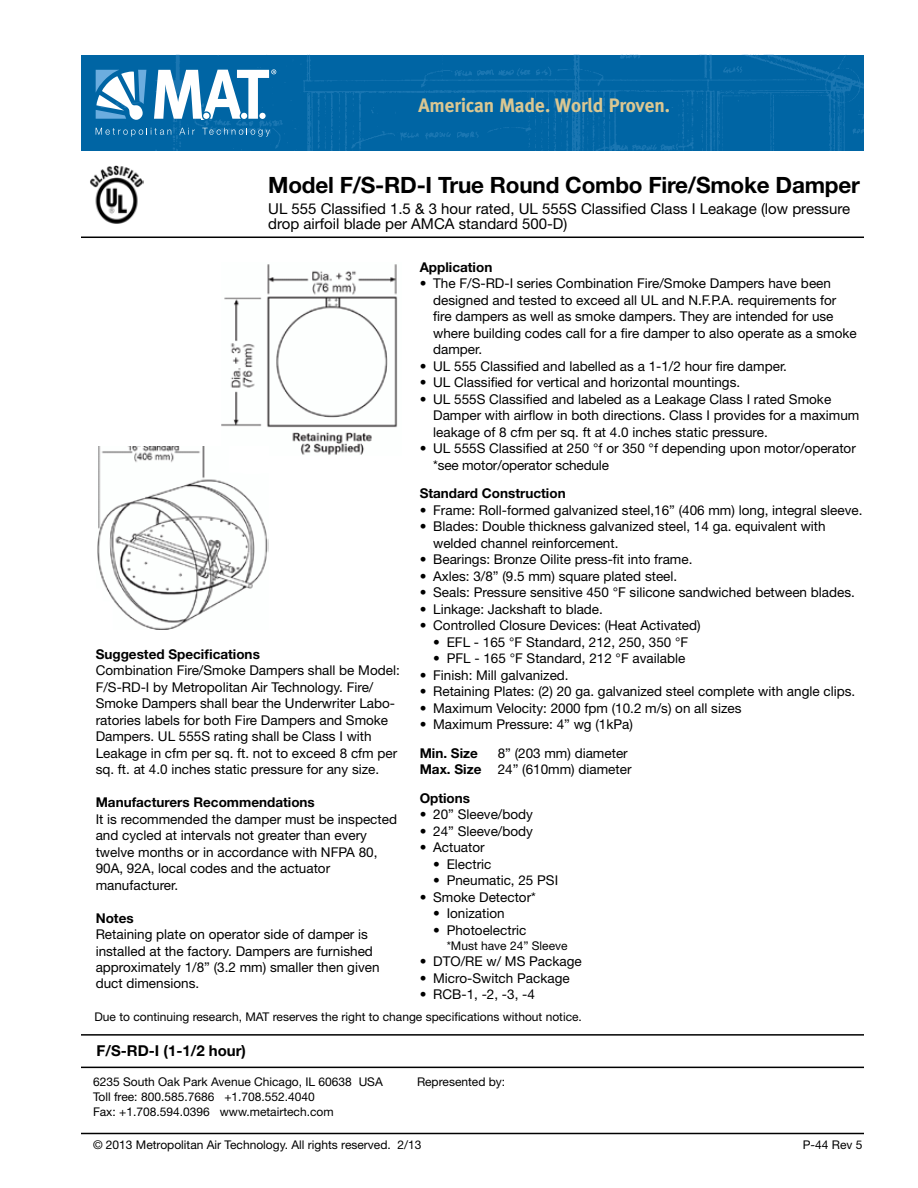
<style>
.page{position:relative;width:918px;height:1188px;background:#fff}
.page>*{position:absolute;margin:0;border:0;box-sizing:border-box;transform-origin:0 0}
.t1{font:700 22.5px "Helvetica Neue";letter-spacing:-.01em;color:#000}
.t2{font:700 19.5px "Meta";color:#dac792}
.t3{font:15px/15px "Helvetica Neue";color:#000}
.t4{font:700 15px "Helvetica Neue";color:#000}
.t5{font:13.5px/16.5px "Helvetica Neue";color:#000}
.t6{font:700 13.5px "Helvetica Neue";color:#000}
.t7{font:12px/15px "Helvetica Neue";color:#000}
.s1{font-weight:700}
</style>
<div class="page">
<img style="left:81px;top:54px;width:783px;height:97px">
<img style="left:90px;top:165px;width:54px;height:59px">
<hr style="left:81px;top:1133px;width:783px;height:1px;background:#000">
<hr style="left:81px;top:1067px;width:783px;height:1px;background:#000">
<hr style="left:81px;top:237px;width:783px;height:1px;background:#000">
<hr style="left:81px;top:1034px;width:783px;height:2px;background:#000">
<svg style="left:96px;top:128px;width:75px;height:9px"></svg>
<svg style="left:179px;top:128px;width:16px;height:7px"></svg>
<svg style="left:202px;top:128px;width:68px;height:9px"></svg>
<svg style="left:96px;top:70px;width:50px;height:50px"></svg>
<svg style="left:154px;top:69px;width:122px;height:51px"></svg>
<div style="left:259px;top:112px;width:7px;height:8px;background:#fff;border-radius:50%"></div>
<div style="left:258px;top:111px;width:9px;height:9px;border:1px solid #0065a4;border-radius:50%"></div>
<img style="left:222px;top:264px;width:176px;height:191px">
<img style="left:97px;top:447px;width:171px;height:183px">
<h2 class="t2" style="left:418px;top:94px;width:253px">American Made. World Proven.</h2>
<h1 class="t1" style="left:268px;top:171px;width:593px">Model F/S-RD-I True Round Combo Fire/Smoke Damper</h1>
<p class="t3" style="left:268px;top:201px;width:584px">UL 555 Classified 1.5 &amp; 3 hour rated, UL 555S Classified Class I Leakage (low pressure drop airfoil blade per AMCA standard 500-D)</p>
<p class="t6" style="left:96px;top:645px;width:166px">Suggested Specifications</p>
<p class="t5" style="left:96px;top:662px;width:306px">Combination Fire/Smoke Dampers shall be Model:<br>F/S-RD-I by Metropolitan Air Technology. Fire/ Smoke Dampers shall bear the Underwriter Labo&shy;ratories labels for both Fire Dampers and Smoke Dampers. UL 555S rating shall be Class I with Leakage in cfm per sq. ft. not to exceed 8 cfm per sq. ft. at 4.0 inches static pressure for any size.</p>
<p class="t6" style="left:96px;top:794px;width:221px">Manufacturers Recommendations</p>
<p class="t5" style="left:96px;top:810px;width:303px">It is recommended the damper must be inspected and cycled at intervals not greater than every twelve months or in accordance with NFPA 80, 90A, 92A, local codes and the actuator manufacturer.</p>
<p class="t6" style="left:96px;top:909px;width:40px">Notes</p>
<p class="t5" style="left:96px;top:926px;width:285px">Retaining plate on operator side of damper is installed at the factory. Dampers are furnished approximately 1/8” (3.2 mm) smaller then given duct dimensions.</p>
<p class="t6" style="left:420px;top:259px;width:74px">Application</p>
<p class="t5" style="left:433px;top:275px;width:425px;text-indent:-14px">• The F/S-RD-I series Combination Fire/Smoke Dampers have been designed and tested to exceed all UL and N.F.P.A. requirements for fire dampers as well as smoke dampers. They are intended for use where building codes call for a fire damper to also operate as a smoke damper.</p>
<p class="t5" style="left:420px;top:357px;width:369px">• UL 555 Classified and labelled as a 1-1/2 hour fire damper.</p>
<p class="t5" style="left:420px;top:374px;width:322px">• UL Classified for vertical and horizontal mountings.</p>
<p class="t5" style="left:433px;top:390px;width:428px;text-indent:-14px">• UL 555S Classified and labeled as a Leakage Class I rated Smoke<br>Damper with airflow in both directions. Class I provides for a maximum leakage of 8 cfm per sq. ft at 4.0 inches static pressure.</p>
<p class="t5" style="left:433px;top:440px;width:424px;text-indent:-14px">• UL 555S Classified at 250 °f or 350 °f depending upon motor/operator *see motor/operator schedule</p>
<p class="t6" style="left:420px;top:485px;width:148px">Standard Construction</p>
<p class="t5" style="left:420px;top:501px;width:444px">• Frame: Roll-formed galvanized steel,16” (406 mm) long, integral sleeve.</p>
<p class="t5" style="left:433px;top:518px;width:394px;text-indent:-14px">• Blades: Double thickness galvanized steel, 14 ga. equivalent with welded channel reinforcement.</p>
<p class="t5" style="left:420px;top:551px;width:274px">• Bearings: Bronze Oilite press-fit into frame.</p>
<p class="t5" style="left:420px;top:567px;width:259px">• Axles: 3/8” (9.5 mm) square plated steel.</p>
<p class="t5" style="left:420px;top:584px;width:437px">• Seals: Pressure sensitive 450 °F silicone sandwiched between blades.</p>
<p class="t5" style="left:420px;top:600px;width:185px">• Linkage: Jackshaft to blade.</p>
<p class="t5" style="left:420px;top:617px;width:283px">• Controlled Closure Devices: (Heat Activated)</p>
<p class="t5" style="left:433px;top:633px;width:257px">• EFL - 165 °F Standard, 212, 250, 350 °F</p>
<p class="t5" style="left:433px;top:650px;width:254px">• PFL - 165 °F Standard, 212 °F available</p>
<p class="t5" style="left:420px;top:666px;width:150px">• Finish: Mill galvanized.</p>
<p class="t5" style="left:420px;top:683px;width:437px">• Retaining Plates: (2) 20 ga. galvanized steel complete with angle clips.</p>
<p class="t5" style="left:420px;top:699px;width:323px">• Maximum Velocity: 2000 fpm (10.2 m/s) on all sizes</p>
<p class="t5" style="left:420px;top:716px;width:215px">• Maximum Pressure: 4” wg (1kPa)</p>
<p class="t6" style="left:420px;top:745px;width:60px">Min. Size</p>
<p class="t5" style="left:420px;top:744px;width:213px;text-align:right">8” (203 mm) diameter<br><span class="s1">Max. Size</span> 24” (610mm) diameter</p>
<p class="t6" style="left:420px;top:790px;width:52px">Options</p>
<p class="t5" style="left:420px;top:806px;width:115px">• 20” Sleeve/body</p>
<p class="t5" style="left:420px;top:822px;width:115px">• 24” Sleeve/body</p>
<p class="t5" style="left:420px;top:839px;width:67px">• Actuator</p>
<p class="t5" style="left:433px;top:855px;width:60px">• Electric</p>
<p class="t5" style="left:433px;top:872px;width:127px">• Pneumatic, 25 PSI</p>
<p class="t5" style="left:420px;top:888px;width:118px">• Smoke Detector*</p>
<p class="t5" style="left:433px;top:905px;width:73px">• Ionization</p>
<p class="t5" style="left:433px;top:921px;width:95px">• Photoelectric</p>
<p class="t7" style="left:447px;top:938px;width:122px">*Must have 24” Sleeve</p>
<p class="t5" style="left:420px;top:953px;width:163px">• DTO/RE w/ MS Package</p>
<p class="t5" style="left:420px;top:970px;width:151px">• Micro-Switch Package</p>
<p class="t5" style="left:420px;top:986px;width:117px">• RCB-1, -2, -3, -4</p>
<p class="t7" style="left:94px;top:1009px;width:489px">Due to continuing research, MAT reserves the right to change specifications without notice.</p>
<p class="t4" style="left:97px;top:1041px;width:151px">F/S-RD-I (1-1/2 hour)</p>
<p class="t7" style="left:93px;top:1074px;width:291px">6235 South Oak Park Avenue Chicago, IL 60638 USA</p>
<p class="t7" style="left:417px;top:1074px;width:90px">Represented by:</p>
<p class="t7" style="left:93px;top:1089px;width:242px">Toll free: 800.585.7686 +1.708.552.4040<br>Fax: +1.708.594.0396 www.metairtech.com</p>
<p class="t7" style="left:93px;top:1137px;width:330px">© 2013 Metropolitan Air Technology. All rights reserved. 2/13</p>
<p class="t7" style="left:803px;top:1137px;width:61px">P-44 Rev 5</p>
</div>
